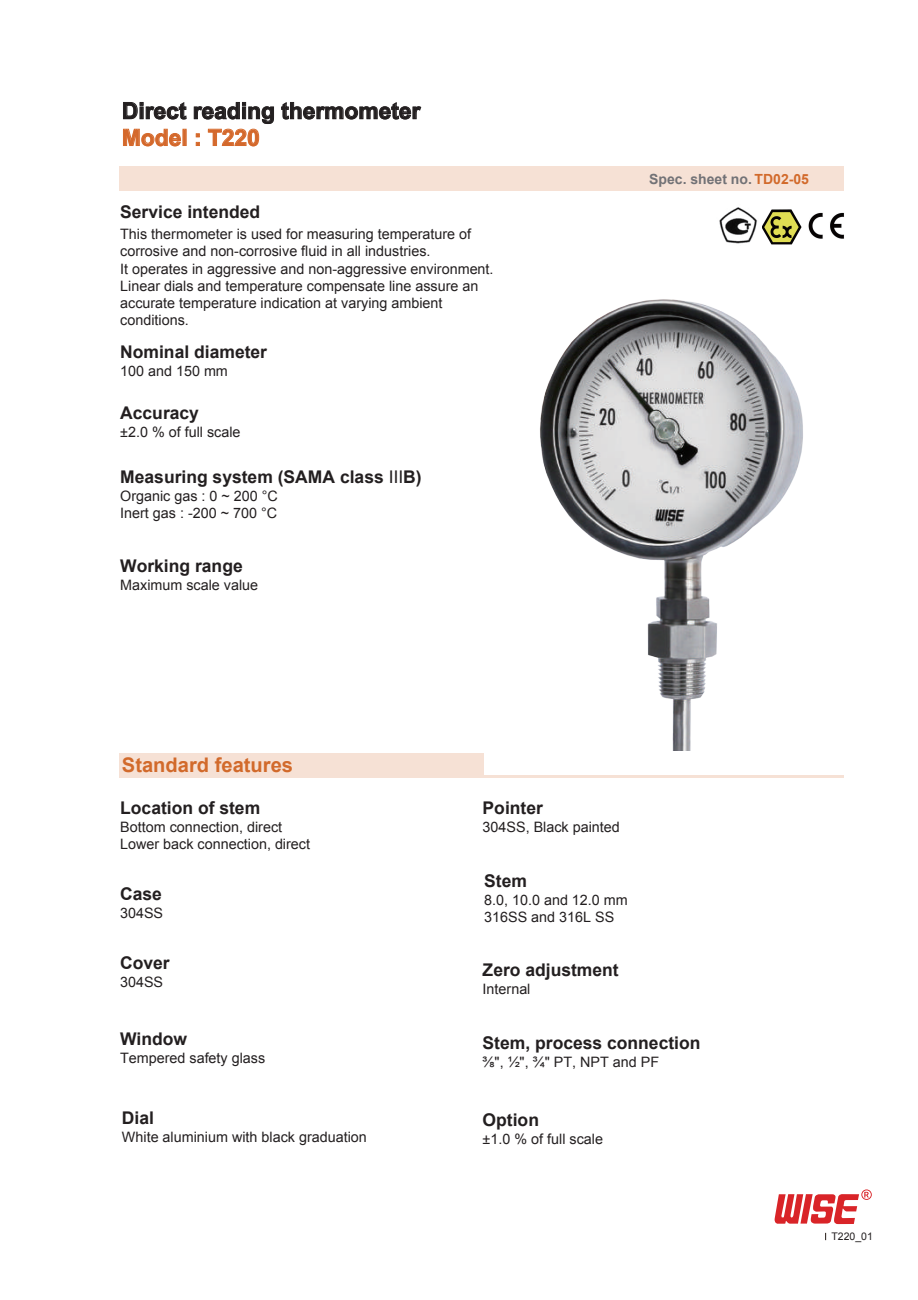
<style>
.page{position:relative;width:918px;height:1300px;background:#fff}
.page>*{position:absolute;margin:0;border:0;box-sizing:border-box;transform-origin:0 0}
.t1{font:700 22.75px "Arial";color:#231f20}
.t2{font:700 22.75px "Arial";color:#d3682c}
.t3{font:700 20.12px "Arial";color:#d26a2b}
.t4{font:700 17.5px "Arial";color:#231f20}
.t5{font:14.35px/17.2px "Arial";color:#231f20}
.t6{font:700 14px "Arial";color:#727276}
.t7{font:10.5px "Arial";color:#231f20}
.s1{font-family:"Arial Unicode MS";font-weight:400}
.s2{color:#d26a2b}
</style>
<div class="page">
<svg style="left:123px;top:102px;width:64px;height:17px"></svg>
<svg style="left:281px;top:102px;width:140px;height:17px"></svg>
<div style="left:120px;top:166px;width:724px;height:24px;background:#f6e1d5"></div>
<div style="left:120px;top:753px;width:364px;height:24px;background:#f6e1d5"></div>
<hr style="left:484px;top:775px;width:360px;height:2px;background:#d26a2b">
<svg style="left:123px;top:129px;width:58px;height:17px"></svg>
<svg style="left:194px;top:102px;width:80px;height:44px"></svg>
<svg style="left:774px;top:1189px;width:98px;height:35px"></svg>
<img style="left:808px;top:212px;width:36px;height:27px">
<img style="left:762px;top:209px;width:40px;height:35px">
<img style="left:719px;top:207px;width:38px;height:37px">
<img style="left:540px;top:299px;width:263px;height:452px">
<h1 class="t1" style="left:122px;top:96px;width:300px">Direct reading thermometer</h1>
<h1 class="t2" style="left:122px;top:122px;width:139px">Model : T220</h1>
<p class="t4" style="left:120px;top:200px;width:142px">Service intended</p>
<p class="t5" style="left:120px;top:226px;width:375px">This thermometer is used for measuring temperature of corrosive and non-corrosive fluid in all industries.<br>It operates in aggressive and non-aggressive environment.<br>Linear dials and temperature compensate line assure an accurate temperature indication at varying ambient conditions.</p>
<p class="t4" style="left:120px;top:341px;width:148px">Nominal diameter</p>
<p class="t5" style="left:120px;top:363px;width:109px">100 and 150 mm</p>
<p class="t4" style="left:120px;top:401px;width:80px">Accuracy</p>
<p class="t5" style="left:120px;top:424px;width:122px">±2.0 % of full scale</p>
<p class="t4" style="left:120px;top:465px;width:303px">Measuring system (SAMA class <span class="s1">Ⅲ</span>B)</p>
<p class="t5" style="left:120px;top:487px;width:159px">Organic gas : 0 ~ 200 °C<br>Inert gas : -200 ~ 700 °C</p>
<p class="t4" style="left:120px;top:554px;width:124px">Working range</p>
<p class="t5" style="left:120px;top:577px;width:139px">Maximum scale value</p>
<p class="t6" style="left:649px;top:169px;width:161px">Spec. sheet no. <span class="s2">TD02-05</span></p>
<h2 class="t3" style="left:122px;top:751px;width:173px">Standard features</h2>
<p class="t4" style="left:120px;top:796px;width:142px">Location of stem</p>
<p class="t5" style="left:120px;top:819px;width:191px">Bottom connection, direct<br>Lower back connection, direct</p>
<p class="t4" style="left:120px;top:882px;width:43px">Case</p>
<p class="t5" style="left:120px;top:904px;width:45px">304SS</p>
<p class="t4" style="left:120px;top:951px;width:51px">Cover</p>
<p class="t5" style="left:120px;top:974px;width:45px">304SS</p>
<p class="t4" style="left:120px;top:1027px;width:69px">Window</p>
<p class="t5" style="left:120px;top:1050px;width:147px">Tempered safety glass</p>
<p class="t4" style="left:122px;top:1106px;width:34px">Dial</p>
<p class="t5" style="left:122px;top:1128px;width:246px">White aluminium with black graduation</p>
<p class="t4" style="left:482px;top:796px;width:62px">Pointer</p>
<p class="t5" style="left:482px;top:819px;width:139px">304SS, Black painted</p>
<p class="t4" style="left:484px;top:869px;width:44px">Stem</p>
<p class="t5" style="left:484px;top:892px;width:145px">8.0, 10.0 and 12.0 mm<br>316SS and 316L SS</p>
<p class="t4" style="left:482px;top:958px;width:138px">Zero adjustment</p>
<p class="t5" style="left:482px;top:980px;width:49px">Internal</p>
<p class="t4" style="left:482px;top:1031px;width:219px">Stem, process connection</p>
<p class="t5" style="left:482px;top:1053px;width:178px">⅜", ½", ¾" PT, NPT and PF</p>
<p class="t4" style="left:482px;top:1107px;width:58px">Option</p>
<p class="t5" style="left:482px;top:1130px;width:122px">±1.0 % of full scale</p>
<p class="t7" style="left:831px;top:1229px;width:43px">T220_01</p>
</div>
